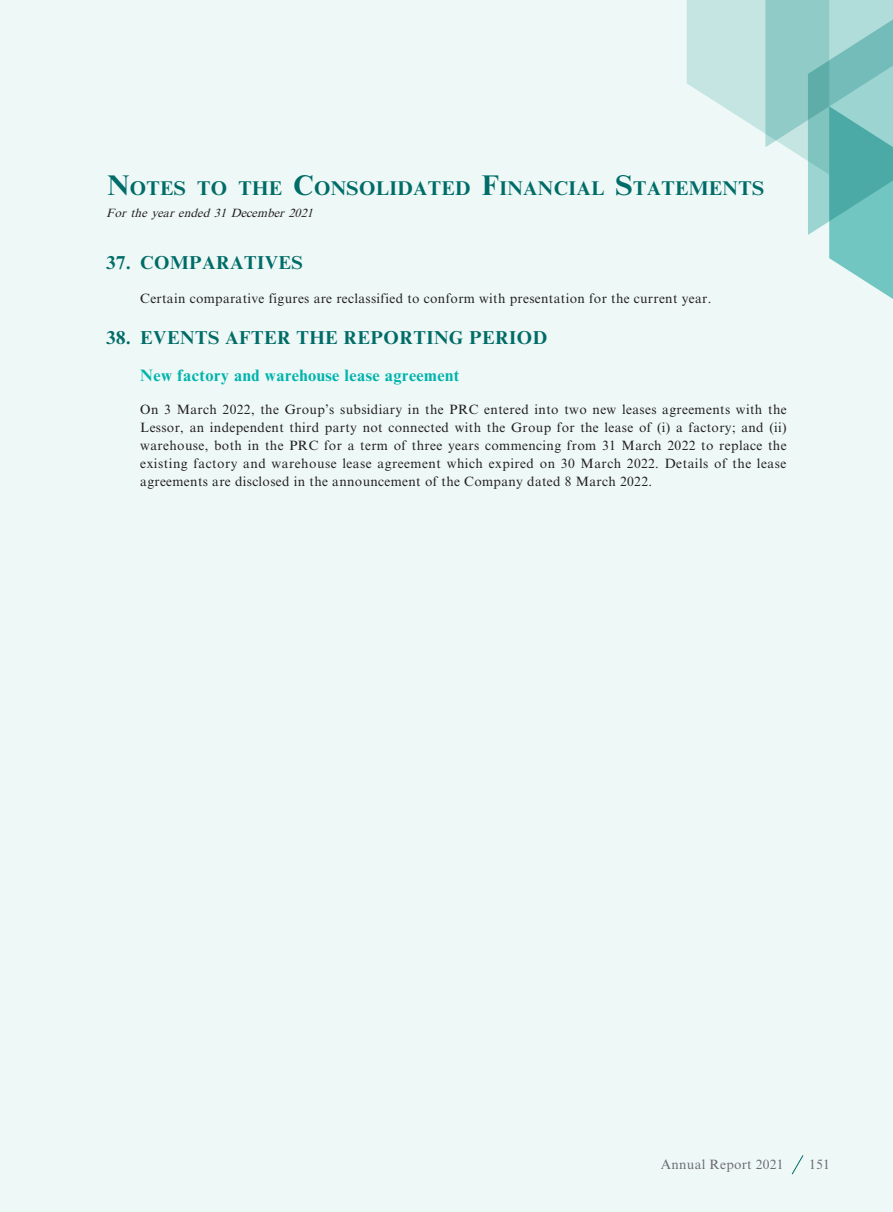
<style>
.page{position:relative;width:893px;height:1212px;background:#eef8f7}
.page>*{position:absolute;margin:0;border:0;box-sizing:border-box;transform-origin:0 0}
.t1{font:700 19.95px "Times New Roman MT Std";letter-spacing:.02em;color:#006c67}
.t2{font:700 18.75px "Times New Roman MT Std";letter-spacing:.025em;color:#006c67}
.t3{font:700 16.5px "Times New Roman MT Std";letter-spacing:.025em;color:#00b4ac}
.t4{font:13.5px/18px "Times New Roman MT Std";letter-spacing:.025em;color:#231f20;text-align:justify}
.t5{font:13.5px "Times New Roman MT Std";letter-spacing:.02em;color:#6c6d70}
.t6{font:italic 12px "Times New Roman MT Std";color:#231f20}
.s1{font-size:28.5px}
</style>
<div class="page">
<svg style="left:791px;top:1155px;width:13px;height:20px"></svg>
<svg style="left:687px;top:0;width:206px;height:299px"></svg>
<h1 class="t1" style="left:107px;top:176px;width:460px"><span class="s1">N</span>OTES TO THE <span class="s1">C</span>ONSOLIDATED <span class="s1">F</span>INANCIA</h1>
<h1 class="t1" style="left:591px;top:176px;width:174px">L <span class="s1">S</span>TATEMENTS</h1>
<p class="t6" style="left:106px;top:206px;width:212px">For the year ended 31 December 2021</p>
<h2 class="t2" style="left:106px;top:251px;width:198px">37. COMPARATIVES</h2>
<p class="t4" style="left:140px;top:290px;width:573px">Certain comparative figures are reclassified to conform with presentation for the current year.</p>
<h2 class="t2" style="left:106px;top:326px;width:442px">38. EVENTS AFTER THE REPORTING PERIOD</h2>
<p class="t3" style="left:140px;top:365px;width:320px">New factory and warehouse lease agreement</p>
<p class="t4" style="left:140px;top:401px;width:648px">On 3 March 2022, the Group’s subsidiary in the PRC entered into two new leases agreements with the Lessor, an independent third party not connected with the Group for the lease of (i) a factory; and (ii) warehouse, both in the PRC for a term of three years commencing from 31 March 2022 to replace the existing factory and warehouse lease agreement which expired on 30 March 2022. Details of the lease agreements are disclosed in the announcement of the Company dated 8 March 2022.</p>
<p class="t5" style="left:661px;top:1157px;width:124px">Annual Report 2021</p>
<p class="t5" style="left:809px;top:1157px;width:22px">151</p>
</div>
